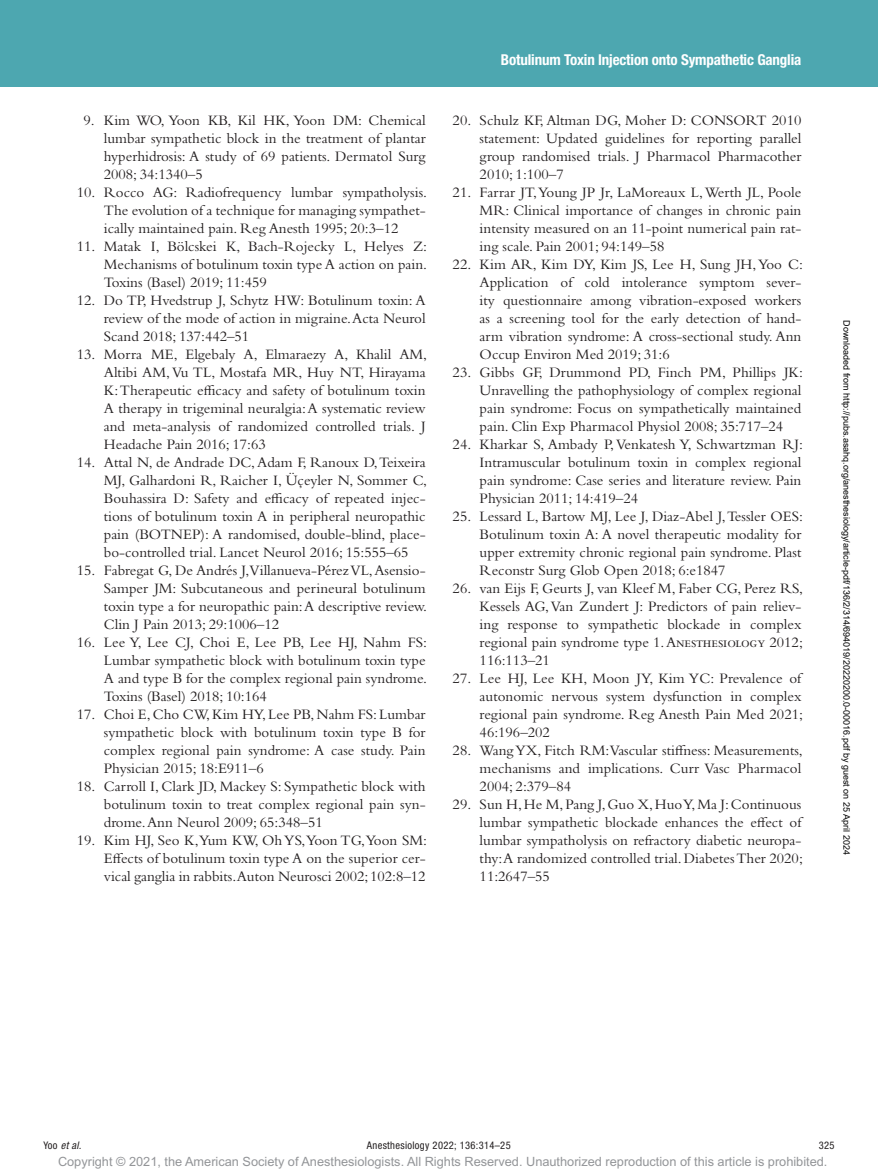
<style>
.page{position:relative;width:878px;height:1175px;background:#fff}
.page>*{position:absolute;margin:0;border:0;box-sizing:border-box;transform-origin:0 0}
.t1{font:15px/18px "Bembo Std";color:#231f20;text-align:justify}
.t2{font:700 condensed 15px "Helvetica Neue LT Std";letter-spacing:-.01em;color:#fff}
.t3{font:12.75px "Arial MT Std";color:#939598}
.t4{font:condensed 10.5px "Helvetica Neue LT Std";letter-spacing:.03em;color:#231f20}
.t5{font:italic condensed 10.5px "Helvetica Neue LT Std";color:#231f20}
.t6{font:9px "Arial";color:#000}
.s1{font-style:normal}
</style>
<div class="page">
<div style="left:0;top:0;width:878px;height:86px;background:#4da7b0"></div>
<p class="t1" style="left:104px;top:111px;width:323px;text-indent:-20px">9. Kim WO, Yoon KB, Kil HK, Yoon DM: Chemical lumbar sympathetic block in the treatment of plantar hyperhidrosis: A study of 69 patients. Dermatol Surg 2008; 34:1340–5</p>
<p class="t1" style="left:104px;top:183px;width:325px;text-indent:-27px">10. Rocco AG: Radiofrequency lumbar sympatholysis.<br>The evolution of a technique for managing sympathet&shy;ically maintained pain. Reg Anesth 1995; 20:3–12</p>
<p class="t1" style="left:104px;top:237px;width:325px;text-indent:-27px">11. Matak I, Bölcskei K, Bach-Rojecky L, Helyes Z:<br>Mechanisms of botulinum toxin type A action on pain.<br>Toxins (Basel) 2019; 11:459</p>
<p class="t1" style="left:104px;top:291px;width:323px;text-indent:-27px">12. Do TP, Hvedstrup J, Schytz HW: Botulinum toxin: A review of the mode of action in migraine. Acta Neurol Scand 2018; 137:442–51</p>
<p class="t1" style="left:104px;top:345px;width:325px;text-indent:-27px">13. Morra ME, Elgebaly A, Elmaraezy A, Khalil AM, Altibi AM, Vu TL, Mostafa MR, Huy NT, Hirayama K: Therapeutic efficacy and safety of botulinum toxin A therapy in trigeminal neuralgia: A systematic review and meta-analysis of randomized controlled trials. J Headache Pain 2016; 17:63</p>
<p class="t1" style="left:104px;top:453px;width:325px;text-indent:-27px">14. Attal N, de Andrade DC, Adam F, Ranoux D, Teixeira MJ, Galhardoni R, Raicher I, Üçeyler N, Sommer C, Bouhassira D: Safety and efficacy of repeated injec&shy;tions of botulinum toxin A in peripheral neuropathic pain (BOTNEP): A randomised, double-blind, place&shy;bo-controlled trial. Lancet Neurol 2016; 15:555–65</p>
<p class="t1" style="left:104px;top:561px;width:325px;text-indent:-27px">15. Fabregat G, De Andrés J,Villanueva-Pérez VL, Asensio-Samper JM: Subcutaneous and perineural botulinum toxin type a for neuropathic pain: A descriptive review.<br>Clin J Pain 2013; 29:1006–12</p>
<p class="t1" style="left:104px;top:633px;width:325px;text-indent:-27px">16. Lee Y, Lee CJ, Choi E, Lee PB, Lee HJ, Nahm FS:<br>Lumbar sympathetic block with botulinum toxin type A and type B for the complex regional pain syndrome.<br>Toxins (Basel) 2018; 10:164</p>
<p class="t1" style="left:104px;top:705px;width:323px;text-indent:-27px">17. Choi E, Cho CW, Kim HY, Lee PB, Nahm FS: Lumbar sympathetic block with botulinum toxin type B for complex regional pain syndrome: A case study. Pain Physician 2015; 18:E911–6</p>
<p class="t1" style="left:104px;top:777px;width:323px;text-indent:-27px">18. Carroll I, Clark JD, Mackey S: Sympathetic block with botulinum toxin to treat complex regional pain syn&shy;drome. Ann Neurol 2009; 65:348–51</p>
<p class="t1" style="left:104px;top:831px;width:325px;text-indent:-27px">19. Kim HJ, Seo K,Yum KW, Oh YS,Yoon TG,Yoon SM:<br>Effects of botulinum toxin type A on the superior cer&shy;vical ganglia in rabbits.Auton Neurosci 2002; 102:8–12</p>
<p class="t2" style="left:501px;top:51px;width:302px">Botulinum Toxin Injection onto Sympathetic Ganglia</p>
<p class="t1" style="left:479px;top:111px;width:323px;text-indent:-27px">20. Schulz KF, Altman DG, Moher D: CONSORT 2010 statement: Updated guidelines for reporting parallel group randomised trials. J Pharmacol Pharmacother 2010; 1:100–7</p>
<p class="t1" style="left:479px;top:183px;width:323px;text-indent:-27px">21. Farrar JT, Young JP Jr, LaMoreaux L, Werth JL, Poole MR: Clinical importance of changes in chronic pain intensity measured on an 11-point numerical pain rat&shy;ing scale. Pain 2001; 94:149–58</p>
<p class="t1" style="left:479px;top:255px;width:325px;text-indent:-27px">22. Kim AR, Kim DY, Kim JS, Lee H, Sung JH, Yoo C:<br>Application of cold intolerance symptom sever&shy;ity questionnaire among vibration-exposed workers as a screening tool for the early detection of hand&shy;arm vibration syndrome: A cross-sectional study. Ann Occup Environ Med 2019; 31:6</p>
<p class="t1" style="left:479px;top:363px;width:325px;text-indent:-27px">23. Gibbs GF, Drummond PD, Finch PM, Phillips JK:<br>Unravelling the pathophysiology of complex regional pain syndrome: Focus on sympathetically maintained pain. Clin Exp Pharmacol Physiol 2008; 35:717–24</p>
<p class="t1" style="left:479px;top:435px;width:325px;text-indent:-27px">24. Kharkar S, Ambady P, Venkatesh Y, Schwartzman RJ:<br>Intramuscular botulinum toxin in complex regional pain syndrome: Case series and literature review. Pain Physician 2011; 14:419–24</p>
<p class="t1" style="left:479px;top:507px;width:325px;text-indent:-27px">25. Lessard L, Bartow MJ, Lee J, Diaz-Abel J, Tessler OES:<br>Botulinum toxin A: A novel therapeutic modality for upper extremity chronic regional pain syndrome. Plast Reconstr Surg Glob Open 2018; 6:e1847</p>
<p class="t1" style="left:479px;top:579px;width:325px;text-indent:-27px">26. van Eijs F, Geurts J, van Kleef M, Faber CG, Perez RS, Kessels AG, Van Zundert J: Predictors of pain reliev&shy;ing response to sympathetic blockade in complex regional pain syndrome type 1. Anesthesiology 2012; 116:113–21</p>
<p class="t1" style="left:479px;top:669px;width:325px;text-indent:-27px">27. Lee HJ, Lee KH, Moon JY, Kim YC: Prevalence of autonomic nervous system dysfunction in complex regional pain syndrome. Reg Anesth Pain Med 2021; 46:196–202</p>
<p class="t1" style="left:479px;top:741px;width:325px;text-indent:-27px">28. Wang YX, Fitch RM:Vascular stiffness: Measurements, mechanisms and implications. Curr Vasc Pharmacol 2004; 2:379–84</p>
<p class="t1" style="left:479px;top:795px;width:325px;text-indent:-27px">29. Sun H, He M, Pang J, Guo X, Huo Y, Ma J: Continuous lumbar sympathetic blockade enhances the effect of lumbar sympatholysis on refractory diabetic neuropa&shy;thy: A randomized controlled trial. Diabetes Ther 2020; 11:2647–55</p>
<p class="t6" style="left:850px;top:320px;width:536px;rotate:90deg">Downloaded from http://pubs.asahq.org/anesthesiology/article-pdf/136/2/314/694019/20220200.0-00016.pdf by guest on 25 April 2024</p>
<p class="t5" style="left:44px;top:1139px;width:39px"><span class="s1">Yoo</span> et al.</p>
<p class="t4" style="left:372px;top:1139px;width:140px">nesthesiology 2022; 136:314–25</p>
<p class="t4" style="left:818px;top:1139px;width:17px">325</p>
<p class="t3" style="left:58px;top:1154px;width:771px">Copyright © 2021, the American Society of Anesthesiologists. All Rights Reserved. Unauthorized reproduction of this article is prohibited.</p>
</div>
